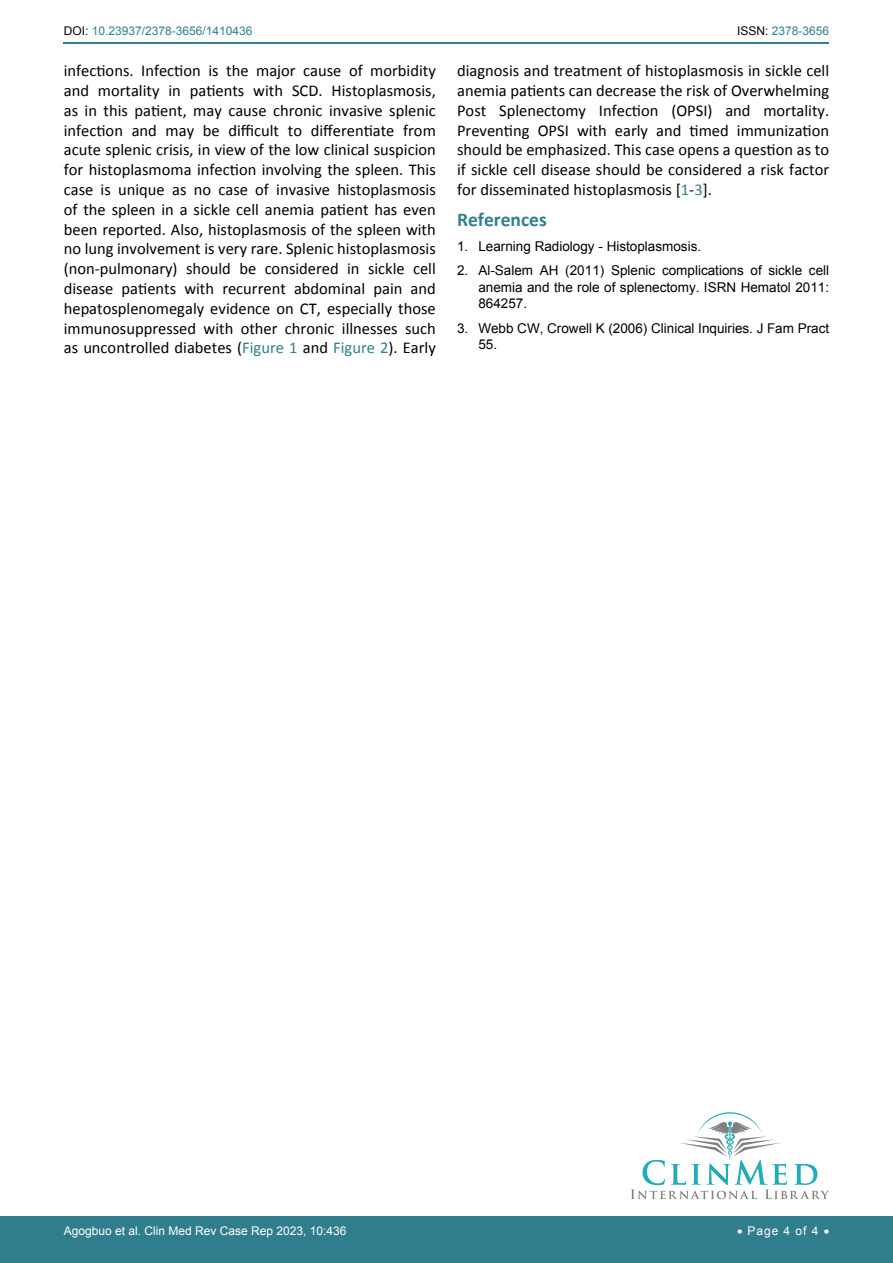
<style>
.page{position:relative;width:893px;height:1263px;background:#fff}
.page>*{position:absolute;margin:0;border:0;box-sizing:border-box;transform-origin:0 0}
.t1{font:700 19.5px "Calibri";color:#30808d}
.t2{font:16.5px/19.8px "Calibri";color:#000;text-align:justify}
.t3{font:13.5px/16.2px "Arial";color:#000;text-align:justify}
.t4{font:12px "Arial";color:#fff}
.t5{font:12px "Arial";color:#30808d}
.s1{color:#000}
.s2{color:#30808d}
</style>
<div class="page">
<hr style="left:64px;top:43px;width:765px;height:1px;background:#30808d">
<div style="left:0;top:1217px;width:893px;height:46px;background:#307d8d"></div>
<svg style="left:631px;top:1112px;width:198px;height:87px"></svg>
<p class="t5" style="left:64px;top:23px;width:190px"><span class="s1">DOI:</span> 10.23937/2378-3656/1410436</p>
<p class="t5" style="left:737px;top:23px;width:94px"><span class="s1">ISSN:</span> 2378-3656</p>
<p class="t2" style="left:64px;top:61px;width:374px">infections. Infection is the major cause of morbidity and mortality in patients with SCD. Histoplasmosis, as in this patient, may cause chronic invasive splenic infection and may be difficult to differentiate from acute splenic crisis, in view of the low clinical suspicion for histoplasmoma infection involving the spleen. This case is unique as no case of invasive histoplasmosis of the spleen in a sickle cell anemia patient has even been reported. Also, histoplasmosis of the spleen with no lung involvement is very rare. Splenic histoplasmosis (non-pulmonary) should be considered in sickle cell disease patients with recurrent abdominal pain and hepatosplenomegaly evidence on CT, especially those immunosuppressed with other chronic illnesses such as uncontrolled diabetes (<span class="s2">Figure 1</span> and <span class="s2">Figure 2</span>). Early</p>
<p class="t2" style="left:457px;top:61px;width:374px">diagnosis and treatment of histoplasmosis in sickle cell anemia patients can decrease the risk of Overwhelming Post Splenectomy Infection (OPSI) and mortality.<br>Preventing OPSI with early and timed immunization should be emphasized. This case opens a question as to if sickle cell disease should be considered a risk factor for disseminated histoplasmosis [<span class="s2">1</span>-<span class="s2">3</span>].</p>
<p class="t1" style="left:457px;top:207px;width:91px">References</p>
<p class="t3" style="left:457px;top:238px;width:246px">1. Learning Radiology - Histoplasmosis.</p>
<p class="t3" style="left:478px;top:263px;width:352px;text-indent:-21px">2. Al-Salem AH (2011) Splenic complications of sickle cell anemia and the role of splenectomy. ISRN Hematol 2011:<br>864257.</p>
<p class="t3" style="left:478px;top:320px;width:352px;text-indent:-21px">3. Webb CW, Crowell K (2006) Clinical Inquiries. J Fam Pract<br>55.</p>
<p class="t4" style="left:64px;top:1223px;width:284px">Agogbuo et al. Clin Med Rev Case Rep 2023, 10:436</p>
<p class="t4" style="left:737px;top:1223px;width:94px">• Page 4 of 4 •</p>
</div>
